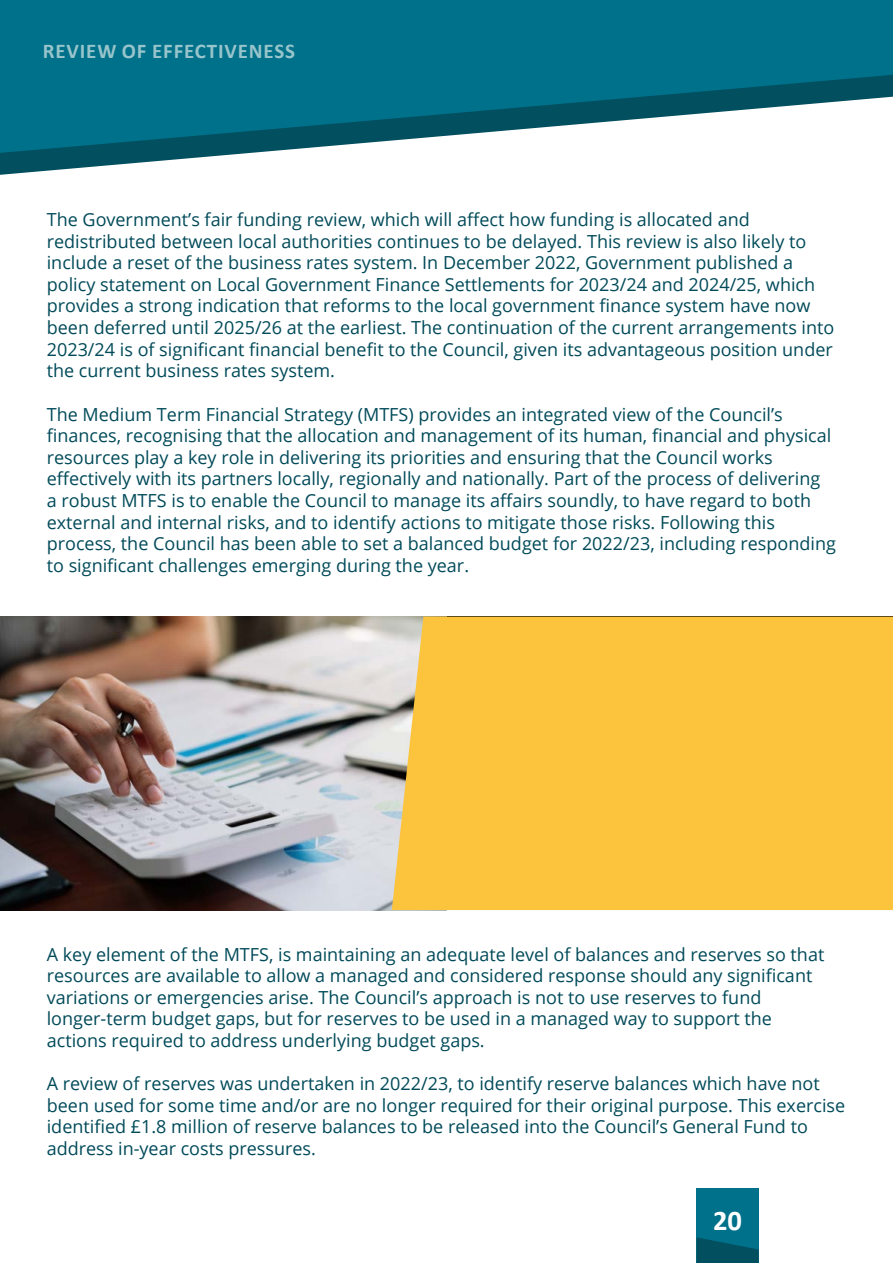
<style>
.page{position:relative;width:893px;height:1263px;background:#fff}
.page>*{position:absolute;margin:0;border:0;box-sizing:border-box;transform-origin:0 0}
.t1{font:700 28.5px "Calibri";color:#fff}
.t2{font:700 21px "Calibri";letter-spacing:.04em;color:#98c4cb}
.t3{font:18px/21.6px "Open Sans";color:#004a59}
</style>
<div class="page">
<div style="left:697px;top:1188px;width:62px;height:75px;background:#00718a"></div>
<svg style="left:697px;top:1237px;width:62px;height:26px"></svg>
<svg style="left:0;top:158px;width:192px;height:17px"></svg>
<svg style="left:0;top:0;width:893px;height:158px;fill:#00718a"></svg>
<img style="left:0;top:617px;width:392px;height:293px">
<div style="left:392px;top:617px;width:501px;height:293px;background:#fcc33d"></div>
<p class="t2" style="left:43px;top:36px;width:254px">REVIEW OF EFFECTIVENESS</p>
<p class="t3" style="left:47px;top:208px;width:789px">The Government’s fair funding review, which will affect how funding is allocated and redistributed between local authorities continues to be delayed. This review is also likely to include a reset of the business rates system. In December 2022, Government published a policy statement on Local Government Finance Settlements for 2023/24 and 2024/25, which provides a strong indication that reforms to the local government finance system have now been deferred until 2025/26 at the earliest. The continuation of the current arrangements into 2023/24 is of significant financial benefit to the Council, given its advantageous position under the current business rates system.</p>
<p class="t3" style="left:47px;top:403px;width:791px">The Medium Term Financial Strategy (MTFS) provides an integrated view of the Council’s finances, recognising that the allocation and management of its human, financial and physical resources play a key role in delivering its priorities and ensuring that the Council works effectively with its partners locally, regionally and nationally. Part of the process of delivering<br>a robust MTFS is to enable the Council to manage its affairs soundly, to have regard to both external and internal risks, and to identify actions to mitigate those risks. Following this process, the Council has been able to set a balanced budget for 2022/23, including responding to significant challenges emerging during the year.</p>
<p class="t3" style="left:47px;top:943px;width:779px">A key element of the MTFS, is maintaining an adequate level of balances and reserves so that resources are available to allow a managed and considered response should any significant variations or emergencies arise. The Council’s approach is not to use reserves to fund longer-term budget gaps, but for reserves to be used in a managed way to support the actions required to address underlying budget gaps.</p>
<p class="t3" style="left:47px;top:1072px;width:800px">A review of reserves was undertaken in 2022/23, to identify reserve balances which have not been used for some time and/or are no longer required for their original purpose. This exercise identified £1.8 million of reserve balances to be released into the Council’s General Fund to address in-year costs pressures.</p>
<h1 class="t1" style="left:713px;top:1200px;width:30px">20</h1>
</div>
